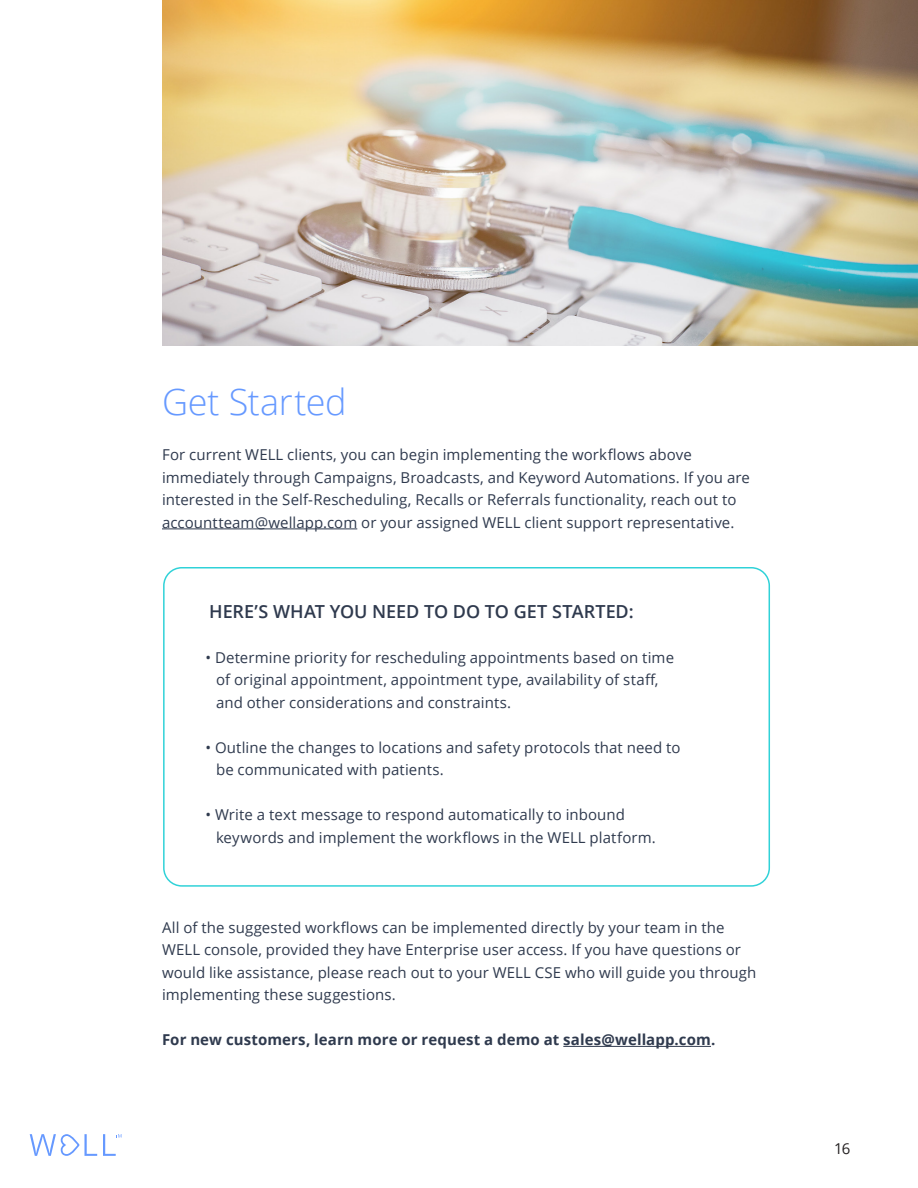
<style>
.page{position:relative;width:918px;height:1188px;background:#fff}
.page>*{position:absolute;margin:0;border:0;box-sizing:border-box;transform-origin:0 0}
.t1{font:300 36px "Open Sans";letter-spacing:-.005em;color:#69f}
.t2{font:600 18px "Open Sans";letter-spacing:-.005em;color:#2f3a4e}
.t3{font:15px/22.5px "Open Sans";letter-spacing:.005em;color:#2f3a4e}
.t4{font:700 15px "Open Sans";letter-spacing:.005em;color:#2f3a4e}
.t5{font:15px "Open Sans";color:#231f20}
</style>
<div class="page">
<svg style="left:30px;top:1135px;width:92px;height:20px"></svg>
<hr style="left:162px;top:529px;width:195px;height:1px;background:#2f3a4e">
<hr style="left:563px;top:1046px;width:148px;height:1px;background:#2f3a4e">
<img style="left:162px;top:0;width:756px;height:345px">
<div style="left:163px;top:567px;width:607px;height:320px;border:2px solid #30d2d8;border-radius:18px"></div>
<h2 class="t1" style="left:162px;top:378px;width:186px">Get Started</h2>
<h2 class="t3" style="left:162px;top:443px;width:589px">For current WELL clients, you can begin implementing the workflows above immediately through Campaigns, Broadcasts, and Keyword Automations. If you are interested in the Self-Rescheduling, Recalls or Referrals functionality, reach out to accountteam@wellapp.com or your assigned WELL client support representative.</h2>
<h2 class="t2" style="left:209px;top:599px;width:426px">HERE’S WHAT YOU NEED TO DO TO GET STARTED:</h2>
<h2 class="t3" style="left:216px;top:646px;width:460px;text-indent:-10px">• Determine priority for rescheduling appointments based on time of original appointment, appointment type, availability of staff, and other considerations and constraints.</h2>
<h2 class="t3" style="left:216px;top:736px;width:466px;text-indent:-10px">• Outline the changes to locations and safety protocols that need to be communicated with patients.</h2>
<h2 class="t3" style="left:216px;top:803px;width:441px;text-indent:-10px">• Write a text message to respond automatically to inbound keywords and implement the workflows in the WELL platform.</h2>
<h2 class="t3" style="left:162px;top:916px;width:596px">All of the suggested workflows can be implemented directly by your team in the WELL console, provided they have Enterprise user access. If you have questions or would like assistance, please reach out to your WELL CSE who will guide you through implementing these suggestions.</h2>
<h2 class="t4" style="left:162px;top:1029px;width:555px">For new customers, learn more or request a demo at sales@wellapp.com.</h2>
<p class="t5" style="left:834px;top:1138px;width:18px">16</p>
</div>
